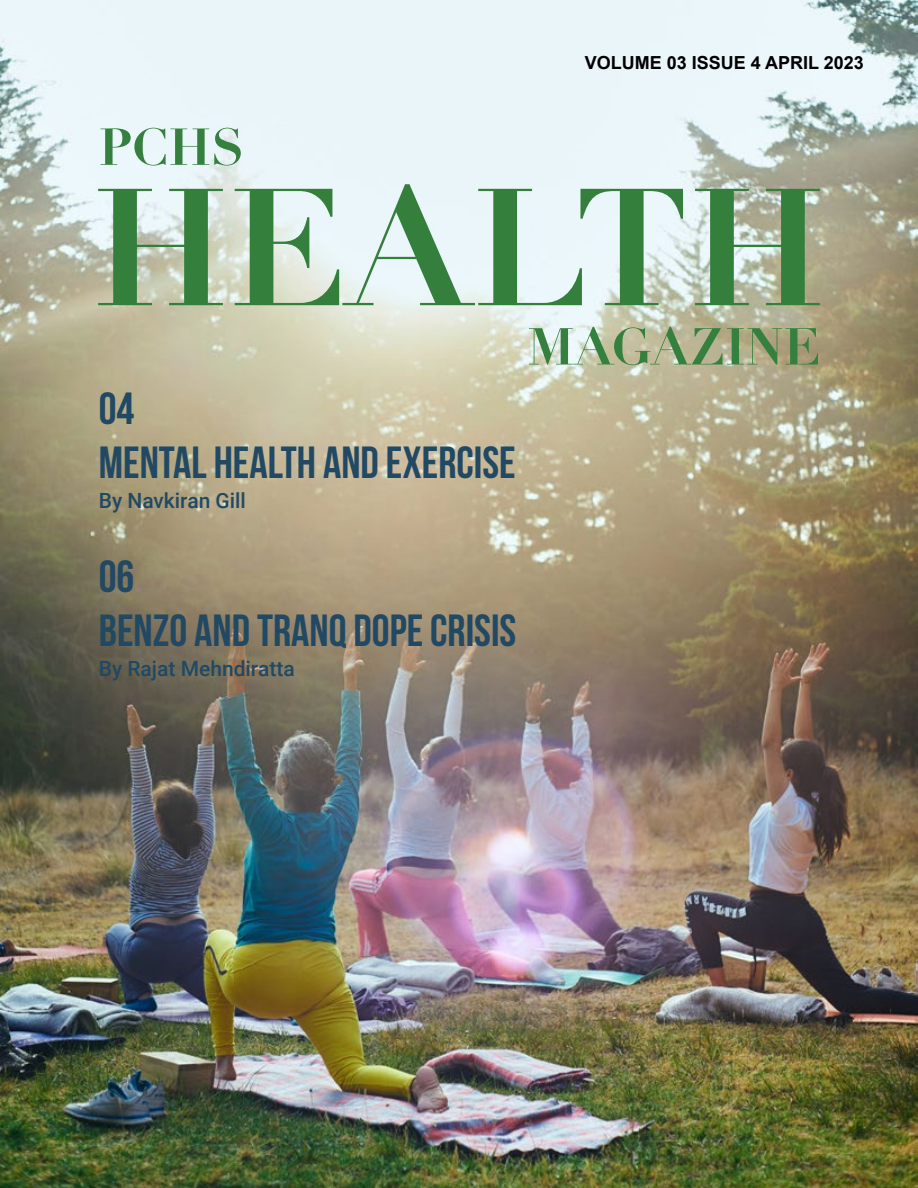
<style>
.page{position:relative;width:918px;height:1188px;background:#fff}
.page>*{position:absolute;margin:0;border:0;box-sizing:border-box;transform-origin:0 0}
.t1{font:700 163.5px "Didot LT Std";color:#357f3d}
.t2{font:700 51px "Didot LT Std";color:#35803e}
.t3{font:700 45px/54px "Bebas Neue";color:#214963}
.t4{font:500 21px "Roboto";color:#214963}
.t5{font:700 18px "Arial";color:#000}
</style>
<div class="page">
<img style="left:0;top:0;width:918px;height:1188px">
<p class="t2" style="left:99px;top:115px;width:147px">PCHS</p>
<p class="t5" style="left:585px;top:50px;width:281px">VOLUME 03 ISSUE 4 APRIL 2023</p>
<h1 class="t1" style="left:92px;top:147px;width:735px">HEALTH</h1>
<p class="t2" style="left:527px;top:315px;width:295px">MAGAZINE</p>
<p class="t3" style="left:99px;top:381px;width:419px">04<br>MENTAL HEALTH AND EXERCISE</p>
<p class="t4" style="left:99px;top:486px;width:149px">By Navkiran Gill</p>
<p class="t3" style="left:99px;top:549px;width:419px">06<br>BENZO AND TRANQ DOPE CRISIS</p>
<p class="t4" style="left:99px;top:654px;width:197px">By Rajat Mehndiratta</p>
</div>
